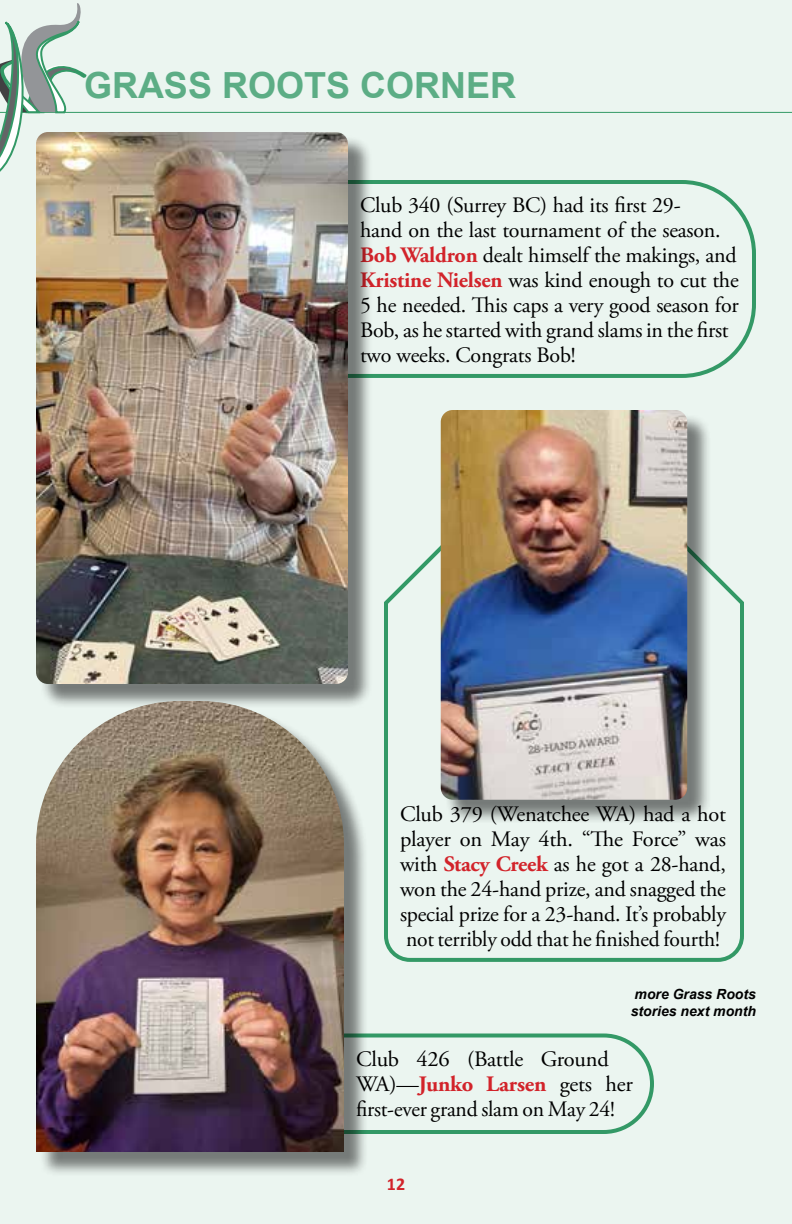
<style>
.page{position:relative;width:792px;height:1224px;background:#ebf5f0}
.page>*{position:absolute;margin:0;border:0;box-sizing:border-box;transform-origin:0 0}
.t1{font:700 36px "Arial";color:#5cad85}
.t2{font:22px/25px "Adobe Garamond Pro";letter-spacing:-.01em;color:#000}
.t3{font:700 18px "Calibri";color:#d2232a}
.t4{font:italic 700 14px/16.8px "Arial";color:#000}
.s1{font-weight:700;color:#d2232a}
</style>
<div class="page">
<hr style="left:0;top:112px;width:792px;height:1px;background:#396">
<svg style="left:0;top:3px;width:89px;height:169px"></svg>
<div style="left:245px;top:180px;width:511px;height:198px;border:4px solid #396;border-radius:72px"></div>
<div style="left:39px;top:135px;width:334px;height:574px;background:#000;opacity:.5"></div>
<img style="left:36px;top:132px;width:312px;height:552px">
<svg style="left:384px;top:453px;width:360px;height:509px"></svg>
<div style="left:143px;top:1034px;width:511px;height:100px;border:4px solid #396;border-radius:48px"></div>
<div style="left:39px;top:704px;width:330px;height:473px;background:#000;opacity:.5"></div>
<img style="left:36px;top:701px;width:308px;height:451px">
<div style="left:444px;top:413px;width:268px;height:412px;background:#000;opacity:.5"></div>
<img style="left:441px;top:410px;width:246px;height:390px">
<h1 class="t1" style="left:84px;top:62px;width:434px">GRASS ROOTS CORNER</h1>
<p class="t2" style="left:360px;top:193px;width:380px">Club 340 (Surrey BC) had its first 29-<br>hand on the last tournament of the season.<br><span class="s1">Bob Waldron</span> dealt himself the makings, and <span class="s1">Kristine Nielsen</span> was kind enough to cut the 5 he needed. This caps a very good season for Bob, as he started with grand slams in the first two weeks. Congrats Bob!</p>
<p class="t2" style="left:400px;top:802px;width:328px;text-align:justify">Club 379 (Wenatchee WA) had a hot player on May 4th. “The Force” was with <span class="s1">Stacy Creek</span> as he got a 28-hand, won the 24-hand prize, and snagged the special prize for a 23-hand. It’s probably not terribly odd that he finished fourth!</p>
<p class="t4" style="left:631px;top:986px;width:127px">more Grass Roots stories next month</p>
<p class="t2" style="left:356px;top:1047px;width:278px">Club 426 (Battle Ground<br>WA)—<span class="s1">Junko Larsen</span> gets her first-ever grand slam on May 24!</p>
<p class="t3" style="left:387px;top:1172px;width:20px">12</p>
</div>
